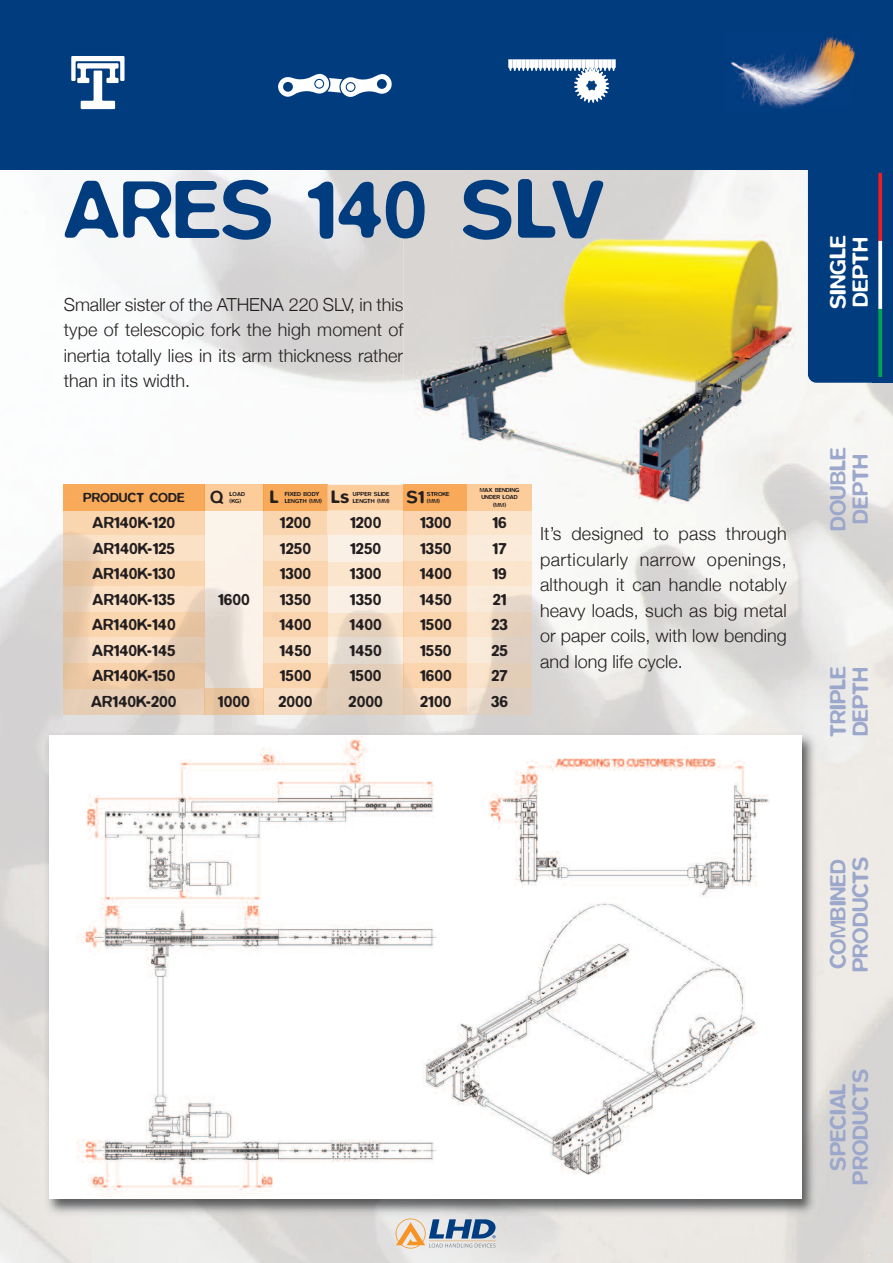
<style>
.page{position:relative;width:893px;height:1263px;background:#fff}
.page>*{position:absolute;margin:0;border:0;box-sizing:border-box;transform-origin:0 0}
.t1{font:500 84px "Blur";color:#013c7f}
.t2{font:500 22.5px/22.5px "Blur";color:#9ba7cb;text-align:center}
.t3{font:500 22.5px/22.5px "Blur";color:#fff}
.t4{font:300 18px/25.5px "Helvetica Neue";color:#231f20;text-align:justify}
.t5{font:500 18px "Blur";color:#231f20}
.t6{font:500 16.5px/25.5px "Blur";color:#231f20;text-align:justify}
.t7{font:500 13.5px "Blur";color:#231f20}
.t8{font:500 6px/7.2px "Blur";color:#231f20}
</style>
<div class="page">
<img style="left:0;top:170px;width:893px;height:1093px">
<div style="left:0;top:0;width:893px;height:170px;background:#013c7f"></div>
<img style="left:42px;top:729px;width:779px;height:489px">
<img style="left:53px;top:736px;width:743px;height:461px">
<img style="left:403px;top:233px;width:426px;height:271px">
<img style="left:396px;top:1244px;width:29px;height:4px">
<div style="left:872px;top:145px;width:21px;height:238px;background:#013c7f"></div>
<div style="left:808px;top:162px;width:72px;height:221px;background:#013c7f;border-radius:9px"></div>
<img style="left:71px;top:56px;width:54px;height:25px">
<svg style="left:278px;top:74px;width:114px;height:23px"></svg>
<div style="left:347px;top:83px;width:7px;height:8px;background:#fff;border-radius:50%"></div>
<div style="left:315px;top:80px;width:8px;height:8px;background:#fff;border-radius:50%"></div>
<svg style="left:508px;top:59px;width:108px;height:44px"></svg>
<img style="left:730px;top:36px;width:125px;height:73px">
<svg style="left:878px;top:173px;width:4px;height:68px"></svg>
<svg style="left:878px;top:241px;width:4px;height:68px"></svg>
<svg style="left:878px;top:309px;width:4px;height:68px"></svg>
<img style="left:64px;top:485px;width:467px;height:229px">
<svg style="left:403px;top:485px;width:1px;height:19px"></svg>
<svg style="left:264px;top:485px;width:1px;height:229px"></svg>
<svg style="left:204px;top:485px;width:1px;height:229px"></svg>
<svg style="left:327px;top:485px;width:1px;height:229px"></svg>
<svg style="left:404px;top:510px;width:1px;height:204px"></svg>
<h1 class="t1" style="left:64px;top:160px;width:542px">ARES 140 SLV</h1>
<p class="t4" style="left:64px;top:290px;width:341px">Smaller sister of the ATHENA 220 SLV, in this type of telescopic fork the high moment of inertia totally lies in its arm thickness rather than in its width.</p>
<p class="t7" style="left:83px;top:489px;width:103px">PRODUCT CODE</p>
<p class="t5" style="left:331px;top:486px;width:20px">Ls</p>
<p class="t8" style="left:427px;top:490px;width:24px">STROKE (MM)</p>
<p class="t8" style="left:480px;top:486px;width:41px">MAX BENDING<br>UNDER LOAD</p>
<p class="t5" style="left:270px;top:486px;width:11px">L</p>
<p class="t8" style="left:353px;top:497px;width:38px">LENGTH (MM)</p>
<p class="t5" style="left:210px;top:486px;width:15px">Q</p>
<p class="t8" style="left:230px;top:497px;width:13px">(KG)</p>
<p class="t8" style="left:285px;top:490px;width:39px">FIXED BODY<br>LENGTH (MM)</p>
<p class="t8" style="left:353px;top:490px;width:38px">UPPER SLIDE</p>
<p class="t5" style="left:407px;top:486px;width:19px">S1</p>
<p class="t8" style="left:230px;top:490px;width:17px">LOAD</p>
<p class="t8" style="left:493px;top:501px;width:14px">(MM)</p>
<p class="t6" style="left:92px;top:509px;width:85px">AR140K-120<br>AR140K-125<br>AR140K-130<br>AR140K-135<br>AR140K-140<br>AR140K-145</p>
<p class="t6" style="left:91px;top:688px;width:87px">AR140K-200</p>
<p class="t6" style="left:278px;top:688px;width:36px">2000</p>
<p class="t6" style="left:420px;top:688px;width:33px">2100</p>
<p class="t6" style="left:491px;top:688px;width:18px">36</p>
<p class="t6" style="left:280px;top:509px;width:33px">1200</p>
<p class="t6" style="left:350px;top:509px;width:33px">1200</p>
<p class="t6" style="left:350px;top:561px;width:33px">1300</p>
<p class="t6" style="left:350px;top:612px;width:34px">1400</p>
<p class="t6" style="left:350px;top:663px;width:33px">1500</p>
<p class="t6" style="left:420px;top:509px;width:33px">1300</p>
<p class="t6" style="left:492px;top:509px;width:16px">16</p>
<p class="t6" style="left:280px;top:535px;width:33px">1250</p>
<p class="t6" style="left:420px;top:535px;width:33px">1350</p>
<p class="t6" style="left:492px;top:535px;width:16px">17</p>
<p class="t6" style="left:280px;top:561px;width:33px">1300</p>
<p class="t6" style="left:420px;top:561px;width:34px">1400</p>
<p class="t6" style="left:492px;top:561px;width:16px">19</p>
<p class="t6" style="left:280px;top:586px;width:33px">1350</p>
<p class="t6" style="left:420px;top:586px;width:34px">1450</p>
<p class="t6" style="left:493px;top:586px;width:15px">21</p>
<p class="t6" style="left:279px;top:612px;width:34px">1400</p>
<p class="t6" style="left:420px;top:612px;width:33px">1500</p>
<p class="t6" style="left:491px;top:612px;width:18px">23</p>
<p class="t6" style="left:279px;top:637px;width:34px">1450</p>
<p class="t6" style="left:420px;top:637px;width:33px">1550</p>
<p class="t6" style="left:491px;top:637px;width:18px">25</p>
<p class="t6" style="left:280px;top:663px;width:33px">1500</p>
<p class="t6" style="left:420px;top:663px;width:33px">1600</p>
<p class="t6" style="left:491px;top:663px;width:18px">27</p>
<p class="t6" style="left:350px;top:535px;width:33px">1250</p>
<p class="t6" style="left:350px;top:586px;width:33px">1350</p>
<p class="t6" style="left:350px;top:637px;width:34px">1450</p>
<p class="t6" style="left:218px;top:586px;width:33px">1600</p>
<p class="t6" style="left:92px;top:663px;width:84px">AR140K-150</p>
<p class="t6" style="left:218px;top:688px;width:33px">1000</p>
<p class="t6" style="left:349px;top:688px;width:36px">2000</p>
<p class="t4" style="left:540px;top:520px;width:248px">It’s designed to pass through particularly narrow openings, although it can handle notably heavy loads, such as big metal or paper coils, with low bending and long life cycle.</p>
<p class="t3" style="left:826px;top:309px;width:75px;rotate:-90deg">SINGLE<br>DEPTH</p>
<p class="t2" style="left:826px;top:531px;width:85px;rotate:-90deg">DOUBLE<br>DEPTH</p>
<p class="t2" style="left:826px;top:737px;width:73px;text-align:left;rotate:-90deg">TRIPLE<br>DEPTH</p>
<p class="t2" style="left:826px;top:972px;width:117px;text-align:left;rotate:-90deg">COMBINED<br>PRODUCTS</p>
<p class="t2" style="left:826px;top:1185px;width:117px;rotate:-90deg">SPECIAL<br>PRODUCTS</p>
</div>
